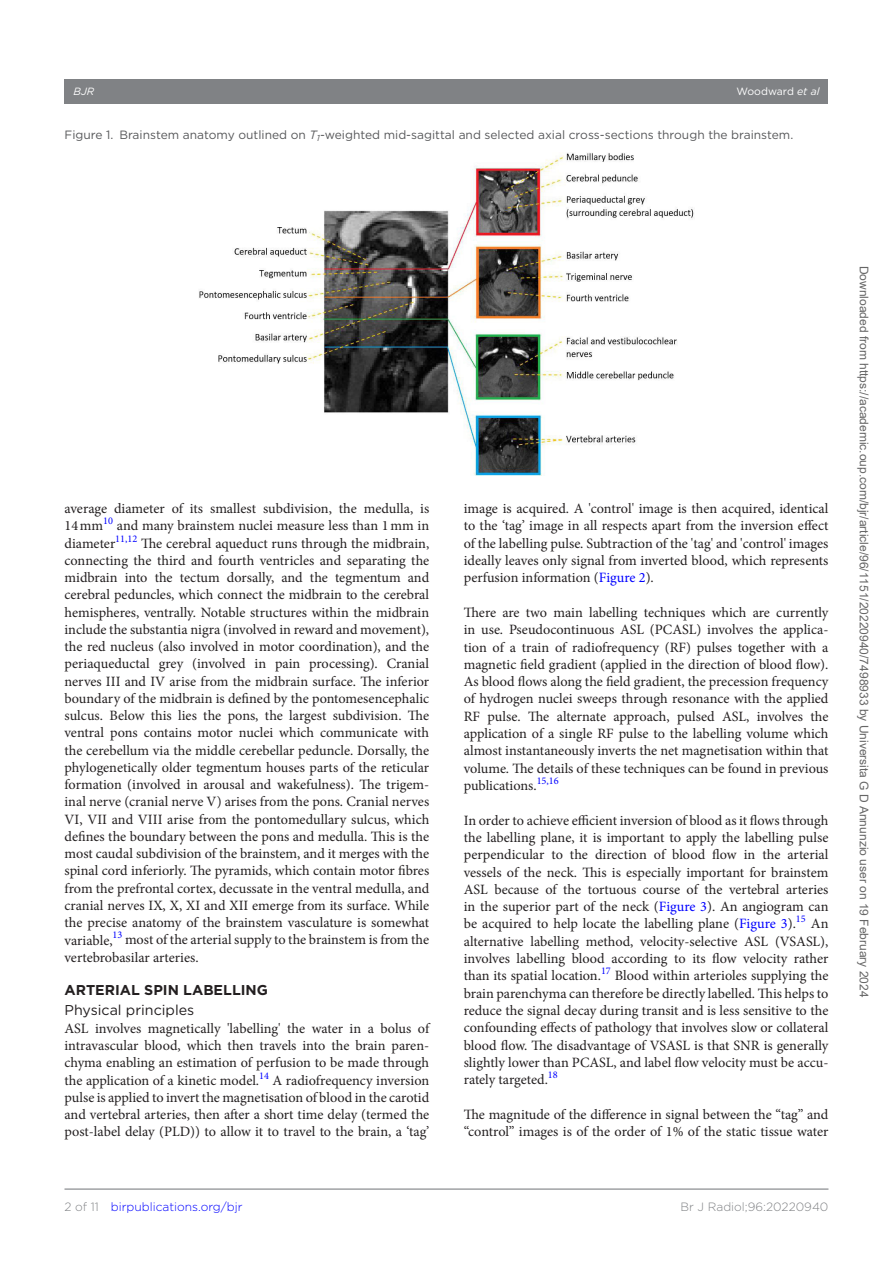
<style>
.page{position:relative;width:893px;height:1263px;background:#fff}
.page>*{position:absolute;margin:0;border:0;box-sizing:border-box;transform-origin:0 0}
.t1{font:14.25px/17.2px "Minion Pro";color:#231f20;text-align:justify}
.t2{font:700 14.25px "Gotham";color:#231f20}
.t3{font:14.25px "Gotham";color:#231f20}
.t4{font:12px "Arial";color:#666}
.t5{font:12px "Gotham";color:#57585a}
.t6{font:300 12px "Gotham";color:#00f}
.t7{font:300 12px "Gotham";color:#808285}
.t8{font:10.5px "Gotham";color:#fff}
.t9{font:italic 10.5px "Gotham";color:#fff}
.s1{font-style:italic}
.s2{color:#00f}
.s3{color:#808285}
</style>
<div class="page">
<hr style="left:64px;top:1188px;width:764px;height:2px;background:#808285">
<div style="left:64px;top:79px;width:764px;height:24px;background:#808285"></div>
<img style="left:199px;top:153px;width:495px;height:323px">
<p class="t9" style="left:74px;top:85px;width:22px">BJR</p>
<p class="t8" style="left:737px;top:85px;width:84px">Woodward <span class="s1">et al</span></p>
<p class="t5" style="left:64px;top:127px;width:730px">Figure 1. Brainstem anatomy outlined on <span class="s1">T</span><sub>1</sub>-weighted mid-sagittal and selected axial cross-sections through the brainstem.</p>
<p class="t1" style="left:64px;top:500px;width:366px">average diameter of its smallest subdivision, the medulla, is 14mm<sup>10</sup> and many brainstem nuclei measure less than 1mm in diameter<sup>11,12</sup> The cerebral aqueduct runs through the midbrain, connecting the third and fourth ventricles and separating the midbrain into the tectum dorsally, and the tegmentum and cerebral peduncles, which connect the midbrain to the cerebral hemispheres, ventrally. Notable structures within the midbrain include the substantia nigra (involved in reward and movement), the red nucleus (also involved in motor coordination), and the periaqueductal grey (involved in pain processing). Cranial nerves III and IV arise from the midbrain surface. The inferior boundary of the midbrain is defined by the pontomesencephalic sulcus. Below this lies the pons, the largest subdivision. The ventral pons contains motor nuclei which communicate with the cerebellum via the middle cerebellar peduncle. Dorsally, the phylogenetically older tegmentum houses parts of the reticular formation (involved in arousal and wakefulness). The trigem&shy;inal nerve (cranial nerve V) arises from the pons. Cranial nerves VI, VII and VIII arise from the pontomedullary sulcus, which defines the boundary between the pons and medulla. This is the most caudal subdivision of the brainstem, and it merges with the spinal cord inferiorly. The pyramids, which contain motor fibres from the prefrontal cortex, decussate in the ventral medulla, and cranial nerves IX, X, XI and XII emerge from its surface. While the precise anatomy of the brainstem vasculature is somewhat variable,<sup>13</sup> most of the arterial supply to the brainstem is from the vertebrobasilar arteries.</p>
<p class="t2" style="left:65px;top:981px;width:205px">ARTERIAL SPIN LABELLING</p>
<p class="t3" style="left:65px;top:1001px;width:131px">Physical principles</p>
<p class="t1" style="left:64px;top:1020px;width:366px">ASL involves magnetically 'labelling' the water in a bolus of intravascular blood, which then travels into the brain paren&shy;chyma enabling an estimation of perfusion to be made through the application of a kinetic model.<sup>14</sup> A radiofrequency inversion pulse is applied to invert the magnetisation of blood in the carotid and vertebral arteries, then after a short time delay (termed the post-label delay (PLD)) to allow it to travel to the brain, a ‘tag’</p>
<p class="t1" style="left:464px;top:500px;width:366px">image is acquired. A 'control' image is then acquired, identical to the ‘tag’ image in all respects apart from the inversion effect of the labelling pulse. Subtraction of the 'tag' and 'control' images ideally leaves only signal from inverted blood, which represents perfusion information (<span class="s2">Figure 2</span>).</p>
<p class="t1" style="left:464px;top:604px;width:366px">There are two main labelling techniques which are currently in use. Pseudocontinuous ASL (PCASL) involves the applica&shy;tion of a train of radiofrequency (RF) pulses together with a magnetic field gradient (applied in the direction of blood flow).<br>As blood flows along the field gradient, the precession frequency of hydrogen nuclei sweeps through resonance with the applied RF pulse. The alternate approach, pulsed ASL, involves the application of a single RF pulse to the labelling volume which almost instantaneously inverts the net magnetisation within that volume. The details of these techniques can be found in previous publications.<sup>15,16</sup></p>
<p class="t1" style="left:464px;top:811px;width:366px">In order to achieve efficient inversion of blood as it flows through the labelling plane, it is important to apply the labelling pulse perpendicular to the direction of blood flow in the arterial vessels of the neck. This is especially important for brainstem ASL because of the tortuous course of the vertebral arteries in the superior part of the neck (<span class="s2">Figure 3</span>). An angiogram can be acquired to help locate the labelling plane (<span class="s2">Figure 3</span>).<sup>15</sup> An alternative labelling method, velocity-selective ASL (VSASL), involves labelling blood according to its flow velocity rather than its spatial location.<sup>17</sup> Blood within arterioles supplying the brain parenchyma can therefore be directly labelled. This helps to reduce the signal decay during transit and is less sensitive to the confounding effects of pathology that involves slow or collateral blood flow. The disadvantage of VSASL is that SNR is generally slightly lower than PCASL, and label flow velocity must be accu&shy;rately targeted.<sup>18</sup></p>
<p class="t1" style="left:464px;top:1106px;width:366px">The magnitude of the difference in signal between the “tag” and “control” images is of the order of 1% of the static tissue water</p>
<p class="t6" style="left:64px;top:1199px;width:180px"><span class="s3">2 of 11</span> birpublications.org/bjr</p>
<p class="t7" style="left:681px;top:1199px;width:149px">Br J Radiol;96:20220940</p>
<p class="t4" style="left:868px;top:266px;width:733px;rotate:90deg">Downloaded from https://academic.oup.com/bjr/article/96/1151/20220940/7498933 by Universita G D Annunzio user on 19 February 2024</p>
</div>
